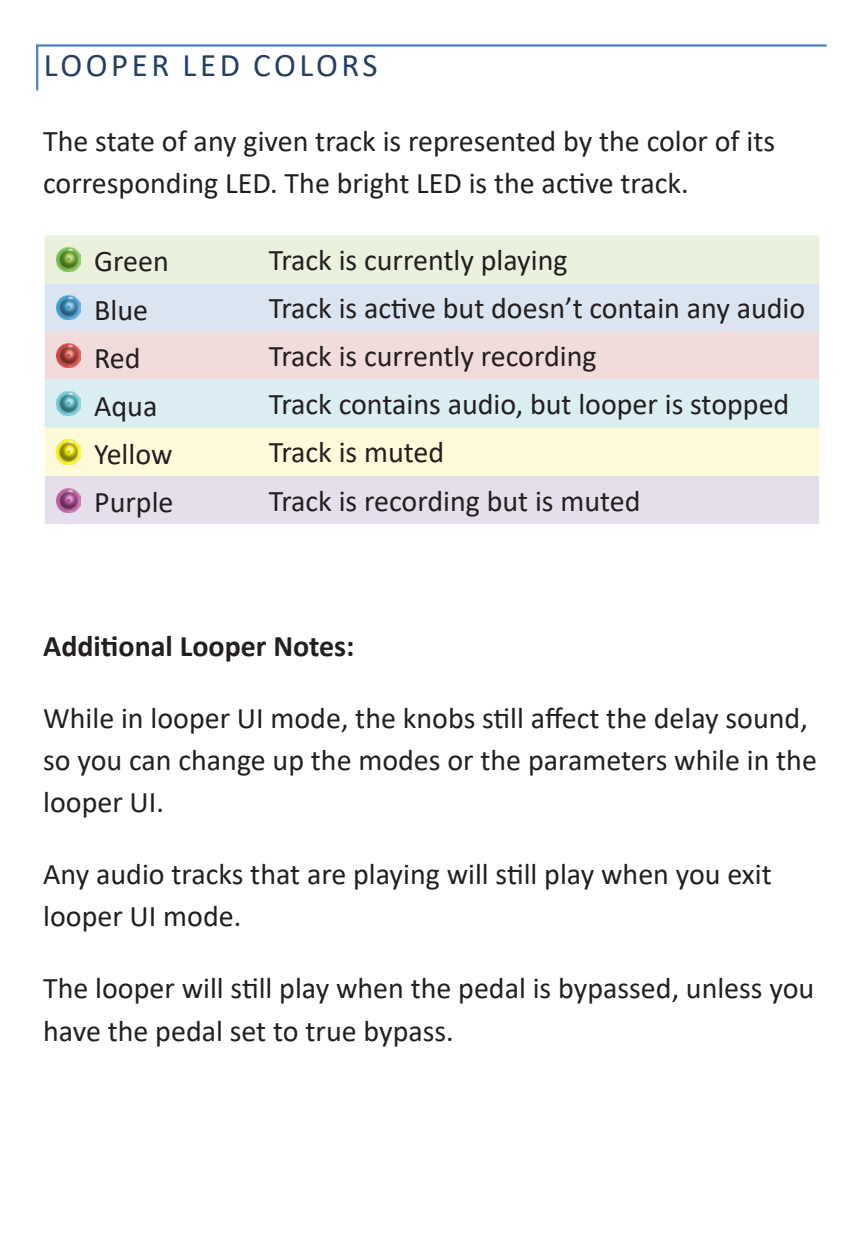
<style>
.page{position:relative;width:864px;height:1260px;background:#fff}
.page>*{position:absolute;margin:0;border:0;box-sizing:border-box;transform-origin:0 0}
.Heading_blue_line{font:33px "Calibri";letter-spacing:.105em;color:#243f60}
.t1{font:30px/42px "Calibri";color:#231f20}
.t2{font:700 30px "Calibri";color:#231f20}
</style>
<div class="page">
<svg style="left:36px;top:44px;width:791px;height:47px"></svg>
<svg style="left:45px;top:235px;width:774px;height:289px;background:#e8e9e5"></svg>
<img style="left:57px;top:247px;width:24px;height:24px">
<img style="left:57px;top:295px;width:24px;height:24px">
<img style="left:57px;top:343px;width:24px;height:25px">
<img style="left:57px;top:392px;width:24px;height:24px">
<img style="left:57px;top:440px;width:24px;height:24px">
<img style="left:57px;top:488px;width:24px;height:24px">
<p class="Heading_blue_line" style="left:44px;top:42px;width:335px">LOOPER LED COLORS</p>
<p class="t1" style="left:43px;top:119px;width:734px">The state of any given track is represented by the color of its corresponding LED. The bright LED is the active track.</p>
<p class="t1" style="left:94px;top:240px;width:76px">Green</p>
<p class="t1" style="left:269px;top:238px;width:300px">Track is currently playing</p>
<p class="t1" style="left:94px;top:288px;width:55px">Blue</p>
<p class="t1" style="left:269px;top:286px;width:538px">Track is active but doesn’t contain any audio</p>
<p class="t1" style="left:94px;top:336px;width:48px">Red</p>
<p class="t1" style="left:269px;top:334px;width:329px">Track is currently recording</p>
<p class="t1" style="left:94px;top:384px;width:65px">Aqua</p>
<p class="t1" style="left:269px;top:382px;width:522px">Track contains audio, but looper is stopped</p>
<p class="t1" style="left:94px;top:432px;width:80px">Yellow</p>
<p class="t1" style="left:269px;top:430px;width:177px">Track is muted</p>
<p class="t1" style="left:94px;top:480px;width:81px">Purple</p>
<p class="t1" style="left:269px;top:479px;width:373px">Track is recording but is muted</p>
<p class="t2" style="left:43px;top:625px;width:313px">Additional Looper Notes:</p>
<p class="t1" style="left:43px;top:696px;width:775px">While in looper UI mode, the knobs still affect the delay sound, so you can change up the modes or the parameters while in the looper UI.</p>
<p class="t1" style="left:43px;top:852px;width:730px">Any audio tracks that are playing will still play when you exit looper UI mode.</p>
<p class="t1" style="left:43px;top:966px;width:773px">The looper will still play when the pedal is bypassed, unless you have the pedal set to true bypass.</p>
</div>
